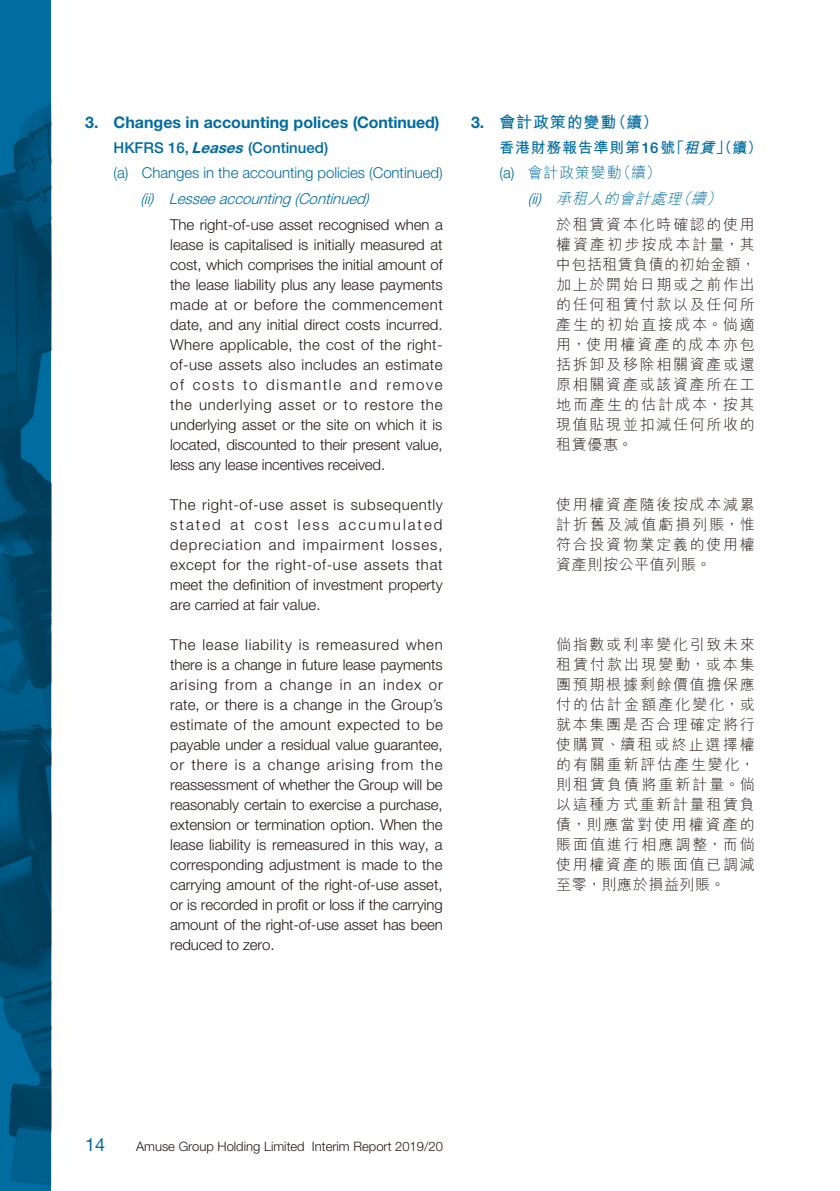
<style>
.page{position:relative;width:840px;height:1191px;background:#fff}
.page>*{position:absolute;margin:0;border:0;box-sizing:border-box;transform-origin:0 0}
.t1{font:18px "Helvetica Neue LT Std";color:#006ca0}
.t2{font:700 16px "Helvetica Neue LT Std";color:#006ca0}
.t3{font:700 16px "M Hei HK";letter-spacing:.05em;color:#006ca0}
.t4{font:300 15px/20px "Helvetica Neue LT Std";letter-spacing:-.01em;color:#231916;text-align:justify}
.t5{font:300 15px/20px "M Hei HK";letter-spacing:.11em;color:#231916;text-align:justify}
.t6{font:300 15px/25.6px "Helvetica Neue LT Std";letter-spacing:-.005em;color:#006ca0}
.t7{font:italic 300 15px "Helvetica Neue LT Std";color:#006ca0}
.t8{font:700 15px "M Hei HK";letter-spacing:.045em;color:#006ca0}
.t9{font:italic 300 15px "M Hei HK";color:#006ca0}
.t10{font:300 15px "M Hei HK";letter-spacing:.05em;color:#006ca0}
.t11{font:300 13px "Helvetica Neue LT Std";color:#231916}
.s1{font-weight:500}
.s2{font-weight:700;font-style:italic}
.s3{font-family:"Helvetica Neue LT Std"}
.s4{font-family:"Helvetica Neue LT Std";font-weight:500}
.s5{font-style:italic}
</style>
<div class="page">
<img style="left:0;top:0;width:51px;height:1191px">
<p class="t2" style="left:85px;top:112px;width:355px">3. Changes in accounting polices (Continued)</p>
<p class="t6" style="left:113px;top:134px;width:330px"><span class="s1">HKFRS 16,</span> <span class="s2">Leases</span> <span class="s1">(Continued)<br></span>(a) Changes in the accounting policies (Continued)</p>
<p class="t7" style="left:140px;top:189px;width:230px">(ii) Lesseeaccounting(Continued)</p>
<p class="t4" style="left:170px;top:214px;width:274px">The right-of-use asset recognised when a lease is capitalised is initially measured at cost, which comprises the initial amount of the lease liability plus any lease payments made at or before the commencement date, and any initial direct costs incurred.<br>Where applicable, the cost of the right&shy;of-use assets also includes an estimate of costs to dismantle and remove the underlying asset or to restore the underlying asset or the site on which it is located, discounted to their present value, less any lease incentives received.</p>
<p class="t4" style="left:170px;top:494px;width:274px">The right-of-use asset is subsequently stated at cost less accumulated depreciation and impairment losses, except for the right-of-use assets that meet the definition of investment property are carried at fair value.</p>
<p class="t4" style="left:170px;top:634px;width:274px">The lease liability is remeasured when there is a change in future lease payments arising from a change in an index or rate, or there is a change in the Group’s estimate of the amount expected to be payable under a residual value guarantee, or there is a change arising from the reassessment of whether the Group will be reasonably certain to exercise a purchase, extension or termination option. When the lease liability is remeasured in this way, a corresponding adjustment is made to the carrying amount of the right-of-use asset, or is recorded in profit or loss if the carrying amount of the right-of-use asset has been reduced to zero.</p>
<p class="t3" style="left:471px;top:110px;width:189px"><span class="s3">3.</span> 會計政策的變動（續）</p>
<p class="t8" style="left:499px;top:136px;width:264px">香港財務報告準則第<span class="s4">16</span>號「<span class="s5">租賃</span>」（續）</p>
<p class="t10" style="left:499px;top:165px;width:163px"><span class="s3">(a)</span> 會計政策變動（續）</p>
<p class="t9" style="left:527px;top:191px;width:198px"><span class="s3">(ii)</span> 承租人的會計處理（續）</p>
<p class="t5" style="left:556px;top:214px;width:200px">於租賃資本化時確認的使用</p>
<p class="t5" style="left:556px;top:234px;width:201px">權資產初步按成本計量，其中包括租賃負債的初始金額，加上於開始日期或之前作出的任何租賃付款以及任何所產生的初始直接成本。倘適用，使用權資產的成本亦包括拆卸及移除相關資產或還原相關資產或該資產所在工地而產生的估計成本，按其現值貼現並扣減任何所收的租賃優惠。</p>
<p class="t5" style="left:556px;top:494px;width:200px">使用權資產隨後按成本減累計折舊及減值虧損列賬，惟符合投資物業定義的使用權資產則按公平值列賬。</p>
<p class="t5" style="left:556px;top:634px;width:200px">倘指數或利率變化引致未來租賃付款出現變動，或本集團預期根據剩餘價值擔保應付的估計金額產化變化，或就本集團是否合理確定將行使購買、續租或終止選擇權的有關重新評估產生變化，則租賃負債將重新計量。倘以這種方式重新計量租賃負債，則應當對使用權資產的賬面值進行相應調整，而倘使用權資產的賬面值已調減至零，則應於損益列賬。</p>
<p class="t1" style="left:85px;top:1134px;width:22px">14</p>
<p class="t11" style="left:136px;top:1138px;width:308px">Amuse Group Holding Limited Interim Report 2019/20</p>
</div>
